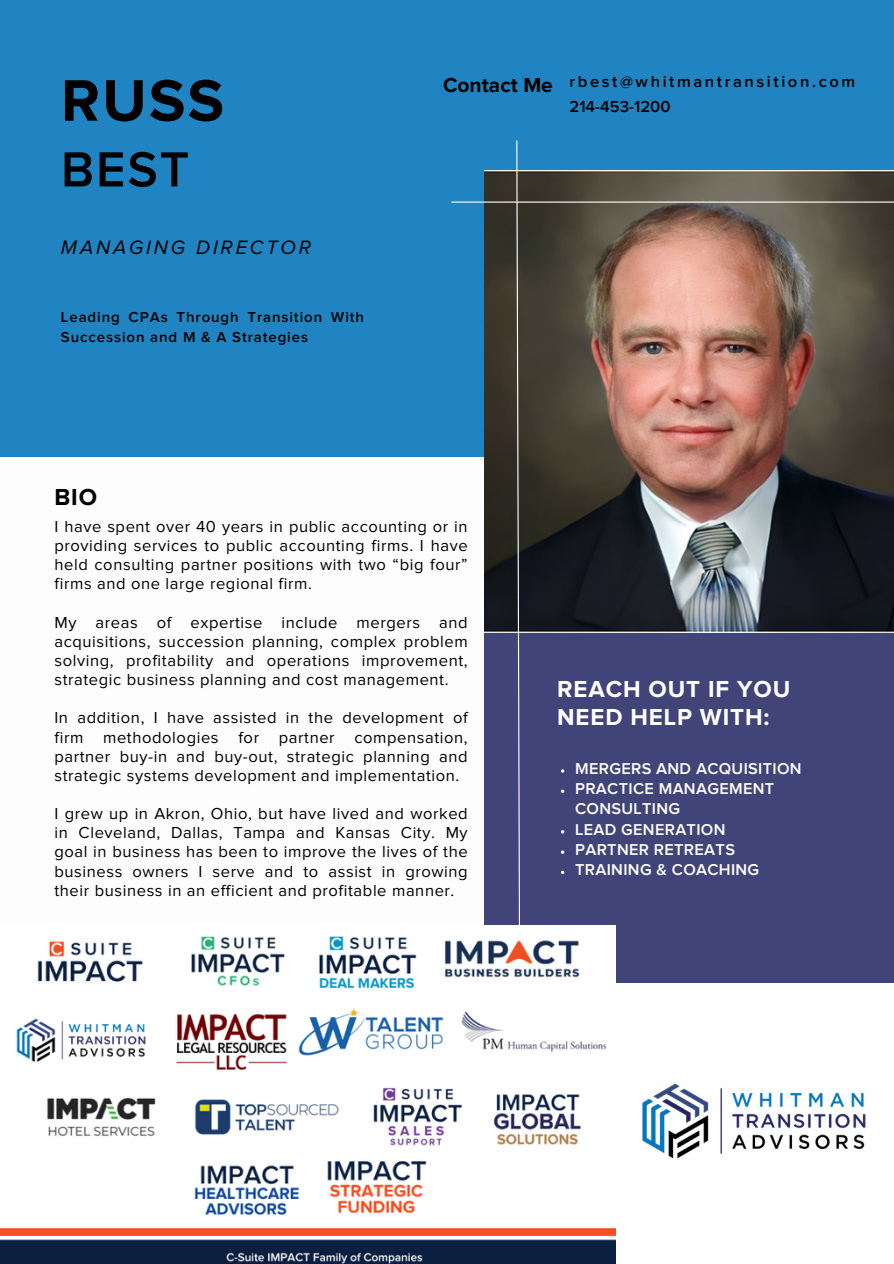
<style>
.page{position:relative;width:894px;height:1264px;background:#fff}
.page>*{position:absolute;margin:0;border:0;box-sizing:border-box;transform-origin:0 0}
.t1{font:700 60.6px "Proxima Nova";color:#000}
.t2{font:600 51.15px "Proxima Nova";color:#000}
.t3{font:700 24px/28.2px "Proxima Nova";letter-spacing:.035em;color:#fff}
.t4{font:700 24px "Proxima Nova";color:#000}
.t5{font:700 21px "Proxima Nova";color:#000}
.t6{font:italic 20.1px "Proxima Nova";letter-spacing:.14em;color:#000}
.t7{font:16.5px/19.2px "Proxima Nova";letter-spacing:.035em;color:#000;text-align:justify}
.t8{font:600 16.5px "Proxima Nova";letter-spacing:.155em;color:#000}
.t9{font:600 16.5px "Proxima Nova";color:#000}
.t10{font:600 16.35px/20.2px "Proxima Nova";letter-spacing:.02em;color:#fff}
.t11{font:600 15px/20.2px "Proxima Nova";letter-spacing:.06em;color:#000}
</style>
<div class="page">
<div style="left:0;top:0;width:893px;height:456px;background:#2084c2"></div>
<div style="left:484px;top:632px;width:409px;height:350px;background:#414479"></div>
<img style="left:484px;top:171px;width:409px;height:461px">
<hr style="left:451px;top:201px;width:442px;height:2px;background:#fff">
<svg style="left:515px;top:140px;width:5px;height:785px"></svg>
<img style="left:642px;top:1083px;width:222px;height:76px">
<img style="left:0;top:925px;width:615px;height:338px">
<svg style="left:561px;top:789px;width:3px;height:4px"></svg>
<p class="t1" style="left:61px;top:73px;width:164px">RUSS</p>
<p class="t2" style="left:61px;top:146px;width:130px">BEST</p>
<p class="t6" style="left:61px;top:238px;width:251px">MANAGING DIRECTOR</p>
<p class="t11" style="left:61px;top:307px;width:304px">Leading CPAs Through Transition With<br>Succession and M &amp; A Strategies</p>
<p class="t4" style="left:54px;top:486px;width:44px">BIO</p>
<p class="t5" style="left:443px;top:75px;width:111px">Contact Me</p>
<p class="t8" style="left:569px;top:73px;width:287px">rbest@whitmantransition.com</p>
<p class="t9" style="left:569px;top:99px;width:102px">214-453-1200</p>
<p class="t7" style="left:54px;top:517px;width:414px">I have spent over 40 years in public accounting or in providing services to public accounting firms. I have held consulting partner positions with two “big four” firms and one large regional firm.</p>
<p class="t7" style="left:54px;top:613px;width:414px">My areas of expertise include mergers and acquisitions, succession planning, complex problem solving, profitability and operations improvement, strategic business planning and cost management.</p>
<p class="t7" style="left:54px;top:708px;width:414px">In addition, I have assisted in the development of firm methodologies for partner compensation, partner buy-in and buy-out, strategic planning and strategic systems development and implementation.</p>
<p class="t7" style="left:54px;top:804px;width:414px">I grew up in Akron, Ohio, but have lived and worked in Cleveland, Dallas, Tampa and Kansas City. My goal in business has been to improve the lives of the business owners I serve and to assist in growing their business in an efficient and profitable manner.</p>
<p class="t3" style="left:557px;top:676px;width:234px">REACH OUT IF YOU<br>NEED HELP WITH:</p>
<p class="t10" style="left:575px;top:759px;width:228px">MERGERS AND ACQUISITION</p>
<p class="t10" style="left:575px;top:779px;width:200px">PRACTICE MANAGEMENT<br>CONSULTING</p>
<p class="t10" style="left:575px;top:819px;width:152px">LEAD GENERATION</p>
<p class="t10" style="left:575px;top:840px;width:161px">PARTNER RETREATS</p>
<p class="t10" style="left:575px;top:860px;width:186px">TRAINING &amp; COACHING</p>
</div>
